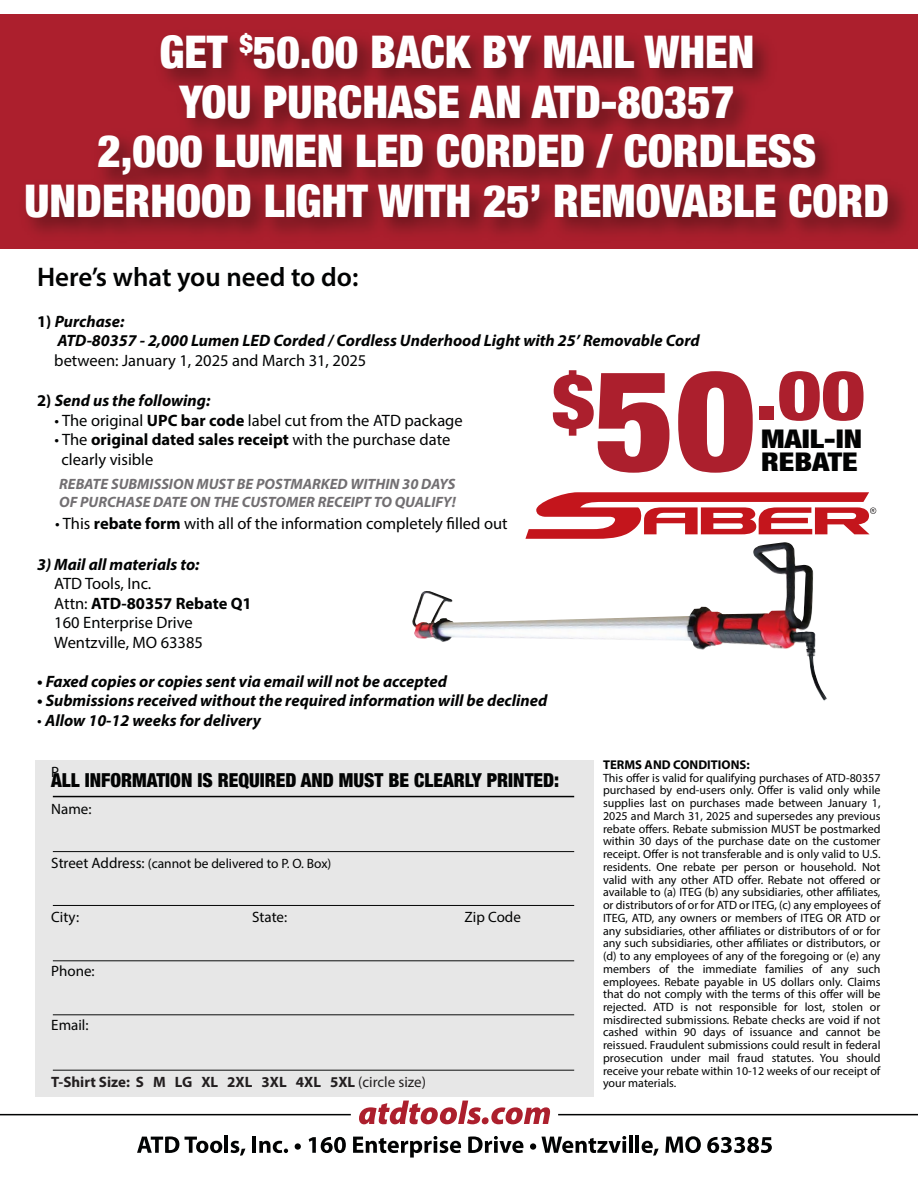
<style>
.page{position:relative;width:918px;height:1188px;background:#fff}
.page>*{position:absolute;margin:0;border:0;box-sizing:border-box;transform-origin:0 0}
.t1{font:900 condensed 69.15px "Helvetica Neue";color:#ac1f2d;scale:1.22 1}
.t2{font:900 condensed 45px/49.5px "Helvetica Neue";color:#fff;text-align:center}
.t3{font:600 27px "Myriad Pro";color:#020303}
.t4{font:900 condensed 25.65px/22.6px "Helvetica Neue";color:#020303;scale:1.21 1}
.t5{font:900 condensed 19.2px "Helvetica Neue";color:#020303}
.t6{font:16.5px/19.5px "Myriad Pro";color:#020303}
.t7{font:italic 700 16.5px/19.5px "Myriad Pro";color:#020303}
.t8{font:italic 700 15px/18px "Myriad Pro";color:#726f72}
.t9{font:700 15px "Myriad Pro";color:#231f20}
.t10{font:15px "Myriad Pro";color:#020303}
.t11{font:13.5px "Myriad Pro";color:#020303}
.t12{font:700 12.75px "Myriad Pro";color:#020303}
.t13{font:12px/12.8px "Myriad Pro";color:#020303;text-align:justify}
.s1{font-style:normal}
.s2{font-weight:700}
.s3{font-weight:400;font-style:normal}
.s4{font-size:75.45px}
.s5{font-size:141.15px}
.s6{font-size:15px}
.s7{font-weight:400}
</style>
<div class="page">
<div style="left:36px;top:760px;width:558px;height:337px;background:#e7e7e7"></div>
<svg style="left:359px;top:1101px;width:122px;height:23px"></svg>
<div style="left:482px;top:1117px;width:7px;height:7px;background:#ac1f2d;border-radius:50%"></div>
<svg style="left:491px;top:1107px;width:59px;height:17px"></svg>
<svg style="left:137px;top:1136px;width:42px;height:17px"></svg>
<svg style="left:185px;top:1137px;width:37px;height:16px"></svg>
<hr style="left:225px;top:1136px;width:3px;height:17px;background:#020303">
<svg style="left:231px;top:1141px;width:14px;height:15px"></svg>
<hr style="left:253px;top:1137px;width:3px;height:16px;background:#020303">
<svg style="left:259px;top:1141px;width:29px;height:12px"></svg>
<div style="left:295px;top:1143px;width:6px;height:7px;background:#020303;border-radius:50%"></div>
<svg style="left:309px;top:1137px;width:37px;height:16px"></svg>
<svg style="left:353px;top:1136px;width:108px;height:22px"></svg>
<svg style="left:468px;top:1136px;width:55px;height:17px"></svg>
<div style="left:530px;top:1143px;width:6px;height:7px;background:#020303;border-radius:50%"></div>
<svg style="left:541px;top:1136px;width:85px;height:17px"></svg>
<hr style="left:629px;top:1136px;width:4px;height:17px;background:#020303">
<hr style="left:636px;top:1136px;width:3px;height:17px;background:#020303">
<svg style="left:642px;top:1141px;width:17px;height:15px"></svg>
<svg style="left:665px;top:1136px;width:36px;height:17px"></svg>
<svg style="left:707px;top:1137px;width:65px;height:16px"></svg>
<hr style="left:0;top:1114px;width:351px;height:1px;background:#020303">
<hr style="left:558px;top:1114px;width:360px;height:1px;background:#020303">
<img style="left:5px;top:15px;width:913px;height:234px">
<hr style="left:53px;top:960px;width:521px;height:1px;background:#020303">
<hr style="left:53px;top:1014px;width:521px;height:1px;background:#020303">
<hr style="left:53px;top:851px;width:521px;height:1px;background:#020303">
<hr style="left:53px;top:905px;width:521px;height:1px;background:#020303">
<hr style="left:53px;top:1070px;width:521px;height:1px;background:#020303">
<hr style="left:53px;top:796px;width:521px;height:1px;background:#020303">
<svg style="left:525px;top:492px;width:351px;height:47px"></svg>
<img style="left:412px;top:542px;width:415px;height:159px">
<h2 class="t2" style="left:25px;top:27px;width:866px">GET <sup>$</sup>50.00 BACK BY MAIL WHEN<br>YOU PURCHASE AN ATD-80357<br>2,000 LUMEN LED CORDED / CORDLESS<br>UNDERHOOD LIGHT WITH 25’ REMOVABLE CORD</h2>
<h3 class="t3" style="left:37px;top:261px;width:323px">Here’s what you need to do:</h3>
<h3 class="t7" style="left:57px;top:313px;width:644px;text-indent:-20px"><span class="s1">1)</span> Purchase:<br>ATD-80357 - 2,000 Lumen LED Corded / Cordless Underhood Light with 25’ Removable Cord</h3>
<h3 class="t6" style="left:54px;top:352px;width:314px">between: January 1, 2025 and March 31, 2025</h3>
<h3 class="t7" style="left:37px;top:393px;width:175px"><span class="s1">2)</span> Send us the following:</h3>
<h3 class="t6" style="left:55px;top:412px;width:410px">• The original <span class="s2">UPC bar code</span> label cut from the ATD package</h3>
<h3 class="t6" style="left:62px;top:432px;width:390px;text-indent:-7px">• The <span class="s2">original dated sales receipt</span> with the purchase date clearly visible</h3>
<p class="t8" style="left:59px;top:476px;width:398px">REBATE SUBMISSION MUST BE POSTMARKED WITHIN 30 DAYS<br>OF PURCHASE DATE ON THE CUSTOMER RECEIPT TO QUALIFY!</p>
<h3 class="t6" style="left:55px;top:516px;width:454px">• This <span class="s2">rebate form</span> with all of the information completely filled out</h3>
<h3 class="t7" style="left:37px;top:556px;width:164px">3) Mail all materials to:</h3>
<h3 class="t6" style="left:54px;top:576px;width:199px">ATD Tools, Inc.<br>Attn: <span class="s2">ATD-80357 Rebate Q1<br></span>160 Enterprise Drive<br>Wentzville, MO 63385</h3>
<h3 class="t7" style="left:37px;top:673px;width:411px">• Faxed copies or copies sent via email will not be accepted</h3>
<h3 class="t7" style="left:37px;top:693px;width:512px">• Submissions received without the required information will be declined</h3>
<h3 class="t7" style="left:37px;top:712px;width:225px"><span class="s3">•</span> Allow 10-12 weeks for delivery</h3>
<h1 class="t1" style="left:552px;top:353px;width:258px"><span class="s4">$</span><span class="s5">50</span>.00</h1>
<h3 class="t4" style="left:761px;top:428px;width:85px">MAIL-IN<br>REBATE</h3>
<p class="t10" style="left:51px;top:767px;width:9px">P</p>
<h3 class="t5" style="left:51px;top:768px;width:509px">ALL INFORMATION IS REQUIRED AND MUST BE CLEARLY PRINTED:</h3>
<p class="t10" style="left:51px;top:803px;width:42px">Name:</p>
<p class="t11" style="left:51px;top:858px;width:282px"><span class="s6">Street Address:</span> (cannot be delivered to P. O. Box)</p>
<p class="t10" style="left:51px;top:911px;width:29px">City:</p>
<p class="t10" style="left:252px;top:911px;width:37px">State:</p>
<p class="t10" style="left:465px;top:911px;width:58px">Zip Code</p>
<p class="t10" style="left:51px;top:965px;width:45px">Phone:</p>
<p class="t10" style="left:51px;top:1019px;width:39px">Email:</p>
<p class="t9" style="left:51px;top:1077px;width:376px">T-Shirt Size: S M LG XL 2XL 3XL 4XL 5XL <span class="s7">(circle size)</span></p>
<p class="t12" style="left:603px;top:760px;width:148px">TERMS AND CONDITIONS:</p>
<p class="t13" style="left:603px;top:773px;width:279px">This offer is valid for qualifying purchases of ATD-80357 purchased by end-users only. Offer is valid only while supplies last on purchases made between January 1, 2025 and March 31, 2025 and supersedes any previous rebate offers. Rebate submission MUST be postmarked within 30 days of the purchase date on the customer receipt. Offer is not transferable and is only valid to U.S. residents. One rebate per person or household. Not valid with any other ATD offer. Rebate not offered or available to (a) ITEG (b) any subsidiaries, other affiliates, or distributors of or for ATD or ITEG, (c) any employees of ITEG, ATD, any owners or members of ITEG OR ATD or any subsidiaries, other affiliates or distributors of or for any such subsidiaries, other affiliates or distributors, or (d) to any employees of any of the foregoing or (e) any members of the immediate families of any such employees. Rebate payable in US dollars only. Claims that do not comply with the terms of this offer will be rejected. ATD is not responsible for lost, stolen or misdirected submissions. Rebate checks are void if not cashed within 90 days of issuance and cannot be reissued. Fraudulent submissions could result in federal prosecution under mail fraud statutes. You should receive your rebate within 10-12 weeks of our receipt of your materials.</p>
</div>
